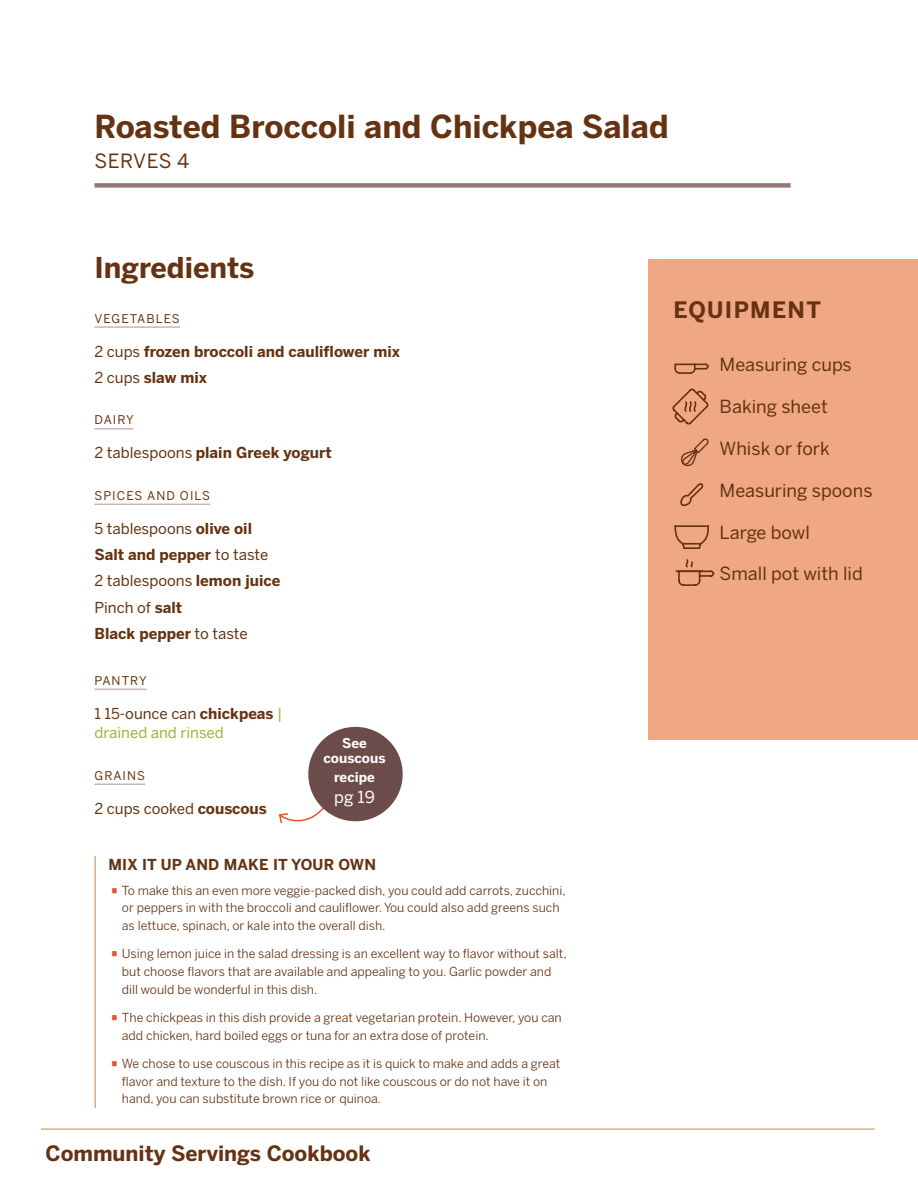
<style>
.page{position:relative;width:918px;height:1188px;background:#fff}
.page>*{position:absolute;margin:0;border:0;box-sizing:border-box;transform-origin:0 0}
.Recipe_title{font:700 31.5px "Benton Sans";color:#653312}
.t1{font:700 28.5px "Benton Sans";color:#653312}
.t2{font:700 22.5px "Benton Sans";letter-spacing:.06em;color:#653312}
.t3{font:700 21px "Benton Sans";color:#653312}
.Serves_4_line{font:19.5px "Benton Sans";letter-spacing:.025em;color:#653312}
.equipment{font:18px "Benton Sans";color:#653312}
.Ingredients{font:16.5px "Benton Sans";color:#fff}
.Ingredients-2{font:700 15px "Benton Sans";color:#653312}
.Ingredients-3{font:15px "Benton Sans";color:#653312}
.Ingredients-4{font:15px/19.5px "Benton Sans";color:#a8ae37}
.Education_H4{font:700 15px "Benton Sans";letter-spacing:.01em;color:#653312}
.Ingredients-5{font:700 13.5px/15px "Benton Sans";color:#fff;text-align:center}
.t4{font:12.3px/17.7px "Benton Sans";color:#653312}
.ingredient_categories{font:12px "Benton Sans";letter-spacing:.09em;color:#653312}
.s1{font-weight:400}
.s2{font-weight:700}
.s3{color:#653312}
.s4{font-weight:700;color:#653312}
.s5{font-family:"Titillium Web";font-weight:700;font-size:18px;color:#e15729}
</style>
<div class="page">
<div style="left:649px;top:259px;width:269px;height:480px;background:#efa883"></div>
<hr style="left:41px;top:1128px;width:834px;height:2px;background:#d1b785">
<div style="left:94px;top:183px;width:697px;height:5px;background:#937a78"></div>
<hr style="left:94px;top:326px;width:86px;height:2px;background:#c5b6b4">
<hr style="left:94px;top:428px;width:39px;height:2px;background:#c5b6b4">
<hr style="left:94px;top:504px;width:116px;height:1px;background:#c5b6b4">
<hr style="left:94px;top:689px;width:53px;height:1px;background:#c5b6b4">
<hr style="left:94px;top:784px;width:51px;height:1px;background:#c5b6b4">
<svg style="left:681px;top:438px;width:28px;height:29px"></svg>
<svg style="left:674px;top:363px;width:35px;height:11px"></svg>
<svg style="left:672px;top:388px;width:37px;height:37px"></svg>
<svg style="left:680px;top:483px;width:24px;height:24px"></svg>
<svg style="left:674px;top:525px;width:35px;height:24px"></svg>
<svg style="left:678px;top:559px;width:37px;height:27px"></svg>
<hr style="left:676px;top:570px;width:27px;height:2px;background:#653312">
<hr style="left:94px;top:856px;width:2px;height:252px;background:#d1b785">
<svg style="left:278px;top:808px;width:48px;height:16px"></svg>
<div style="left:308px;top:727px;width:95px;height:94px;background:#6c4c4b;border-radius:50%"></div>
<p class="Recipe_title" style="left:94px;top:107px;width:576px">Roasted Broccoli and Chickpea Salad</p>
<p class="Serves_4_line" style="left:94px;top:149px;width:96px">SERVES 4</p>
<h1 class="t1" style="left:94px;top:250px;width:162px">Ingredients</h1>
<p class="ingredient_categories" style="left:94px;top:311px;width:87px">VEGETABLES</p>
<p class="Ingredients-2" style="left:94px;top:342px;width:307px"><span class="s1">2 cups</span> frozen broccoli and cauliflower mix</p>
<p class="Ingredients-2" style="left:94px;top:369px;width:114px"><span class="s1">2 cups</span> slaw mix</p>
<p class="ingredient_categories" style="left:94px;top:413px;width:41px">DAIRY</p>
<p class="Ingredients-2" style="left:94px;top:444px;width:239px"><span class="s1">2 tablespoons</span> plain Greek yogurt</p>
<p class="ingredient_categories" style="left:94px;top:488px;width:117px">SPICES AND OILS</p>
<p class="Ingredients-3" style="left:94px;top:520px;width:159px">5 tablespoons <span class="s2">olive oil</span></p>
<p class="Ingredients-2" style="left:94px;top:546px;width:175px">Salt and pepper <span class="s1">to taste</span></p>
<p class="Ingredients-3" style="left:94px;top:572px;width:187px">2 tablespoons <span class="s2">lemon juice</span></p>
<p class="Ingredients-3" style="left:94px;top:598px;width:89px">Pinch of <span class="s2">salt</span></p>
<p class="Ingredients-2" style="left:94px;top:624px;width:155px">Black pepper <span class="s1">to taste</span></p>
<p class="ingredient_categories" style="left:94px;top:673px;width:54px">PANTRY</p>
<p class="Ingredients-4" style="left:94px;top:703px;width:189px"><span class="s3">1 15-ounce can</span> <span class="s4">chickpeas</span> | drained and rinsed</p>
<p class="ingredient_categories" style="left:94px;top:768px;width:52px">GRAINS</p>
<p class="Ingredients-3" style="left:94px;top:799px;width:174px">2 cups cooked <span class="s2">couscous</span></p>
<p class="Ingredients-5" style="left:324px;top:735px;width:63px">See couscous</p>
<p class="Ingredients-5" style="left:334px;top:770px;width:42px">recipe</p>
<p class="Ingredients" style="left:334px;top:788px;width:42px">pg 19</p>
<p class="Education_H4" style="left:108px;top:856px;width:269px">MIX IT UP AND MAKE IT YOUR OWN</p>
<p class="t4" style="left:122px;top:881px;width:445px;text-indent:-11px"><span class="s5">•</span> To make this an even more veggie-packed dish, you could add carrots, zucchini, or peppers in with the broccoli and cauliflower. You could also add greens such as lettuce, spinach, or kale into the overall dish.</p>
<p class="t4" style="left:122px;top:945px;width:446px;text-indent:-11px"><span class="s5">•</span> Using lemon juice in the salad dressing is an excellent way to flavor without salt, but choose flavors that are available and appealing to you. Garlic powder and dill would be wonderful in this dish.</p>
<p class="t4" style="left:122px;top:1008px;width:441px;text-indent:-11px"><span class="s5">•</span> The chickpeas in this dish provide a great vegetarian protein. However, you can add chicken, hard boiled eggs or tuna for an extra dose of protein.</p>
<p class="t4" style="left:122px;top:1055px;width:440px;text-indent:-11px"><span class="s5">•</span> We chose to use couscous in this recipe as it is quick to make and adds a great flavor and texture to the dish. If you do not like couscous or do not have it on hand, you can substitute brown rice or quinoa.</p>
<h3 class="t3" style="left:46px;top:1141px;width:327px">Community Servings Cookbook</h3>
<h3 class="t2" style="left:673px;top:297px;width:149px">EQUIPMENT</h3>
<p class="equipment" style="left:720px;top:354px;width:134px">Measuring cups</p>
<p class="equipment" style="left:720px;top:396px;width:110px">Baking sheet</p>
<p class="equipment" style="left:720px;top:438px;width:112px">Whisk or fork</p>
<p class="equipment" style="left:720px;top:480px;width:154px">Measuring spoons</p>
<p class="equipment" style="left:720px;top:521px;width:92px">Large bowl</p>
<p class="equipment" style="left:720px;top:563px;width:145px">Small pot with lid</p>
</div>
